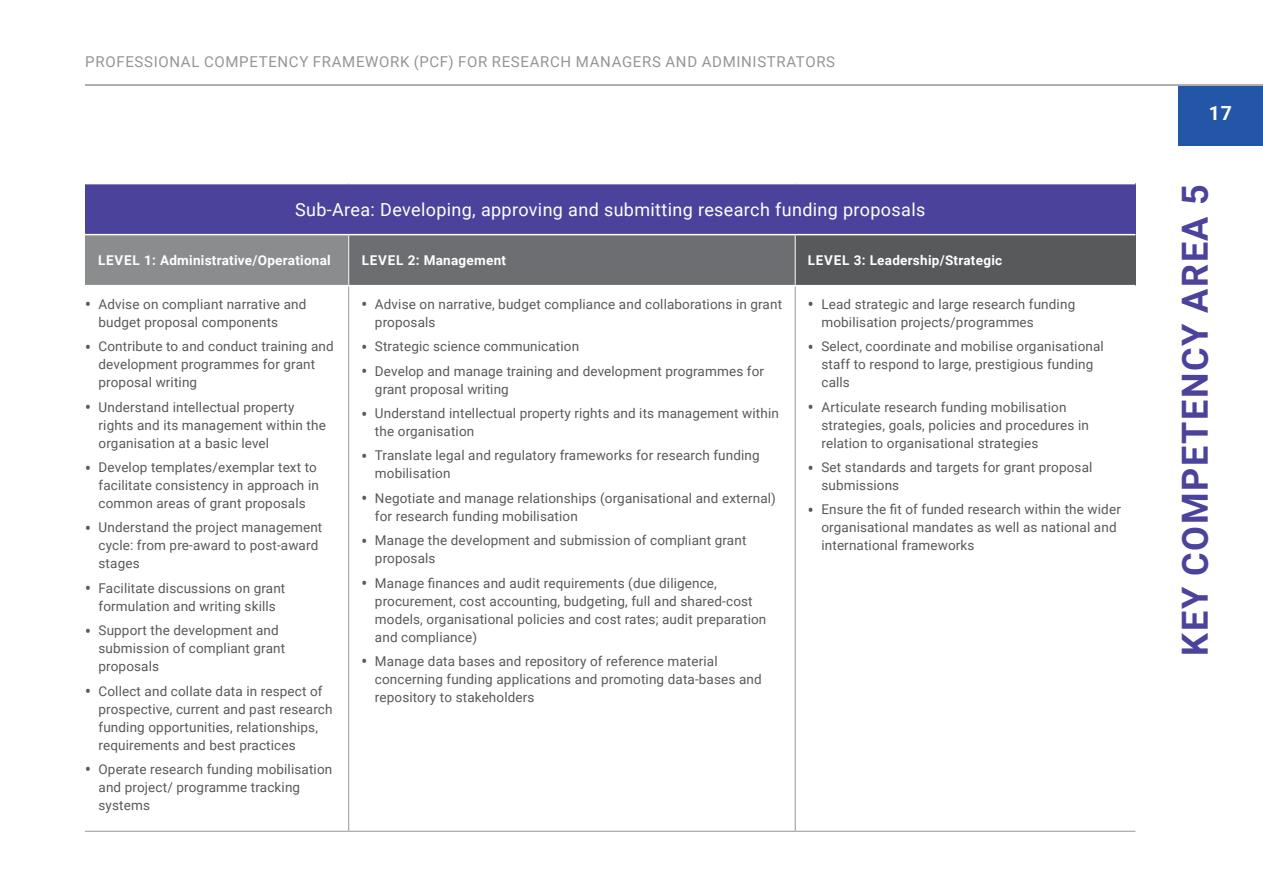
<style>
.page{position:relative;width:1263px;height:893px;background:#fff}
.page>*{position:absolute;margin:0;border:0;box-sizing:border-box;transform-origin:0 0}
.t1{font:700 36px "Roboto";letter-spacing:.045em;color:#4b439b}
.t2{font:700 19.5px "Roboto";color:#fff}
.t3{font:18px "Roboto";letter-spacing:.02em;color:#fff}
.t4{font:15px "Roboto";letter-spacing:.045em;color:#939598}
.t5{font:13.5px/18px "Roboto";letter-spacing:.01em;color:#58595b}
.t6{font:700 13.5px "Roboto";letter-spacing:.02em;color:#fff}
.s1{font-weight:500;font-size:16.5px}
</style>
<div class="page">
<div style="left:1178px;top:86px;width:85px;height:59px;background:#2356a7"></div>
<hr style="left:85px;top:84px;width:1178px;height:2px;background:#939598">
<div style="left:85px;top:184px;width:1050px;height:51px;background:#4b439b"></div>
<div style="left:85px;top:235px;width:264px;height:51px;background:#8a8c8e"></div>
<div style="left:349px;top:235px;width:446px;height:51px;background:#6d6e71"></div>
<div style="left:795px;top:235px;width:340px;height:51px;background:#58595b"></div>
<hr style="left:348px;top:286px;width:1px;height:545px;background:#939598">
<hr style="left:795px;top:286px;width:1px;height:545px;background:#939598">
<hr style="left:85px;top:831px;width:264px;height:1px;background:#939598">
<hr style="left:349px;top:831px;width:446px;height:1px;background:#939598">
<hr style="left:795px;top:831px;width:340px;height:1px;background:#939598">
<hr style="left:85px;top:234px;width:264px;height:1px;background:#fff">
<hr style="left:349px;top:234px;width:446px;height:1px;background:#fff">
<hr style="left:795px;top:234px;width:340px;height:1px;background:#fff">
<hr style="left:85px;top:285px;width:264px;height:1px;background:#fff">
<hr style="left:349px;top:285px;width:446px;height:1px;background:#fff">
<hr style="left:795px;top:285px;width:340px;height:1px;background:#fff">
<hr style="left:348px;top:235px;width:1px;height:50px;background:#fff">
<hr style="left:795px;top:235px;width:1px;height:50px;background:#fff">
<p class="t4" style="left:85px;top:51px;width:751px">PROFESSIONAL COMPETENCY FRAMEWORK (PCF) FOR RESEARCH MANAGERS AND ADMINISTRATORS</p>
<h3 class="t3" style="left:295px;top:197px;width:632px">Sub-Area: Developing, approving and submitting research funding proposals</h3>
<p class="t6" style="left:98px;top:251px;width:234px">LEVEL 1: Administrative/Operational</p>
<p class="t6" style="left:362px;top:251px;width:146px">LEVEL 2: Management</p>
<p class="t6" style="left:808px;top:251px;width:196px">LEVEL 3: Leadership/Strategic</p>
<p class="t5" style="left:99px;top:295px;width:209px;text-indent:-14px"><span class="s1">•</span> Advise on compliant narrative and budget proposal components</p>
<p class="t5" style="left:99px;top:337px;width:237px;text-indent:-14px"><span class="s1">•</span> Contribute to and conduct training and development programmes for grant proposal writing</p>
<p class="t5" style="left:99px;top:397px;width:229px;text-indent:-14px"><span class="s1">•</span> Understand intellectual property rights and its management within the organisation at a basic level</p>
<p class="t5" style="left:99px;top:458px;width:222px;text-indent:-14px"><span class="s1">•</span> Develop templates/exemplar text to facilitate consistency in approach in common areas of grant proposals</p>
<p class="t5" style="left:99px;top:518px;width:225px;text-indent:-14px"><span class="s1">•</span> Understand the project management cycle: from pre-award to post-award stages</p>
<p class="t5" style="left:85px;top:578px;width:202px;text-align:center"><span class="s1">•</span> Facilitate discussions on grant formulation and writing skills</p>
<p class="t5" style="left:99px;top:621px;width:188px;text-indent:-14px"><span class="s1">•</span> Support the development and submission of compliant grant proposals</p>
<p class="t5" style="left:99px;top:681px;width:236px;text-indent:-14px"><span class="s1">•</span> Collect and collate data in respect of prospective, current and past research funding opportunities, relationships, requirements and best practices</p>
<p class="t5" style="left:99px;top:760px;width:235px;text-indent:-14px"><span class="s1">•</span> Operate research funding mobilisation and project/ programme tracking systems</p>
<p class="t5" style="left:821px;top:295px;width:255px;text-indent:-14px"><span class="s1">•</span> Lead strategic and large research funding mobilisation projects/programmes</p>
<p class="t5" style="left:821px;top:337px;width:284px;text-indent:-14px"><span class="s1">•</span> Select, coordinate and mobilise organisational staff to respond to large, prestigious funding calls</p>
<p class="t5" style="left:821px;top:397px;width:269px;text-indent:-14px"><span class="s1">•</span> Articulate research funding mobilisation strategies, goals, policies and procedures in relation to organisational strategies</p>
<p class="t5" style="left:821px;top:458px;width:272px;text-indent:-14px"><span class="s1">•</span> Set standards and targets for grant proposal submissions</p>
<p class="t5" style="left:821px;top:500px;width:301px;text-indent:-14px"><span class="s1">•</span> Ensure the fit of funded research within the wider organisational mandates as well as national and international frameworks</p>
<p class="t5" style="left:375px;top:295px;width:409px;text-indent:-14px"><span class="s1">•</span> Advise on narrative, budget compliance and collaborations in grant proposals</p>
<p class="t5" style="left:361px;top:337px;width:219px"><span class="s1">•</span> Strategic science communication</p>
<p class="t5" style="left:375px;top:361px;width:391px;text-indent:-14px"><span class="s1">•</span> Develop and manage training and development programmes for grant proposal writing</p>
<p class="t5" style="left:375px;top:404px;width:405px;text-indent:-14px"><span class="s1">•</span> Understand intellectual property rights and its management within the organisation</p>
<p class="t5" style="left:375px;top:446px;width:386px;text-indent:-14px"><span class="s1">•</span> Translate legal and regulatory frameworks for research funding mobilisation</p>
<p class="t5" style="left:375px;top:488px;width:402px;text-indent:-14px"><span class="s1">•</span> Negotiate and manage relationships (organisational and external) for research funding mobilisation</p>
<p class="t5" style="left:375px;top:531px;width:373px;text-indent:-14px"><span class="s1">•</span> Manage the development and submission of compliant grant proposals</p>
<p class="t5" style="left:375px;top:573px;width:393px;text-indent:-14px"><span class="s1">•</span> Manage finances and audit requirements (due diligence, procurement, cost accounting, budgeting, full and shared-cost models, organisational policies and cost rates; audit preparation and compliance)</p>
<p class="t5" style="left:375px;top:652px;width:388px;text-indent:-14px"><span class="s1">•</span> Manage data bases and repository of reference material concerning funding applications and promoting data-bases and repository to stakeholders</p>
<h2 class="t2" style="left:1209px;top:100px;width:25px">17</h2>
<h1 class="t1" style="left:1170px;top:656px;width:472px;rotate:-90deg">KEY COMPETENCY AREA 5</h1>
</div>
